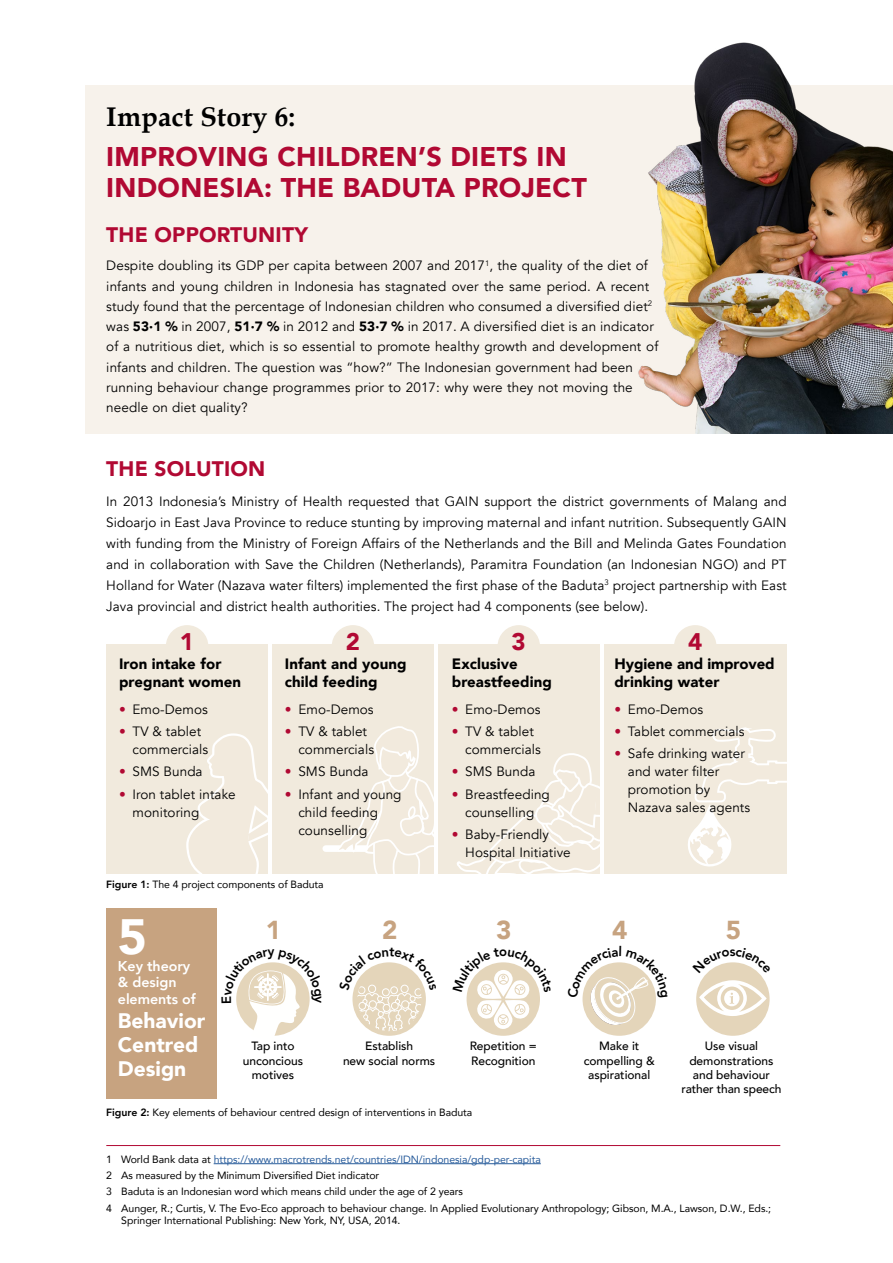
<style>
.page{position:relative;width:893px;height:1263px;background:#fff}
.page>*{position:absolute;margin:0;border:0;box-sizing:border-box;transform-origin:0 0}
.t1{font:900 49.5px "Avenir";color:#fff}
.t2{font:900 27px/31.5px "Avenir";letter-spacing:.01em;color:#b10933}
.t3{font:700 27px "Book Antiqua";letter-spacing:.01em;color:#000}
.t4{font:900 25.95px "Avenir";color:#c7a380}
.t5{font:900 24px "Avenir";color:#b10933}
.t6{font:900 21px "Avenir";letter-spacing:.01em;color:#b10933}
.t7{font:900 21px/24px "Avenir";color:#fff}
.t8{font:900 15px/18px "Avenir";letter-spacing:.005em;color:#000}
.t9{font:800 14.25px/16.5px "Avenir";letter-spacing:-.005em;color:#fff}
.t10{font:13.5px/18px "Avenir";letter-spacing:.01em;color:#000}
.t11{font:500 12px/14.2px "Avenir";letter-spacing:-.005em;color:#000;text-align:center}
.t12{font:10.5px/16.2px "Avenir";letter-spacing:-.005em;color:#000}
.s1{font-weight:900}
.s2{color:#b10933}
.s3{font-weight:800}
.s4{color:#275b9b}
</style>
<div class="page">
<div style="left:106px;top:644px;width:162px;height:229px;background:#f1eadd"></div>
<svg style="left:186px;top:733px;width:82px;height:140px"></svg>
<div style="left:272px;top:644px;width:162px;height:229px;background:#f1eadd"></div>
<div style="left:326px;top:845px;width:108px;height:7px;background:#fff"></div>
<svg style="left:339px;top:726px;width:95px;height:147px"></svg>
<div style="left:438px;top:644px;width:162px;height:229px;background:#f1eadd"></div>
<svg style="left:457px;top:753px;width:143px;height:120px"></svg>
<div style="left:604px;top:644px;width:183px;height:229px;background:#f1eadd"></div>
<svg style="left:688px;top:727px;width:99px;height:140px"></svg>
<div style="left:85px;top:85px;width:808px;height:349px;background:#f7f2eb"></div>
<img style="left:638px;top:42px;width:255px;height:392px">
<hr style="left:106px;top:1145px;width:674px;height:1px;background:#b10933">
<hr style="left:214px;top:1163px;width:327px;height:1px;background:#275b9b">
<div style="left:166px;top:625px;width:42px;height:43px;background:#f1eadd;border-radius:50%"></div>
<div style="left:332px;top:625px;width:42px;height:43px;background:#f1eadd;border-radius:50%"></div>
<div style="left:497px;top:625px;width:43px;height:43px;background:#f1eadd;border-radius:50%"></div>
<div style="left:674px;top:625px;width:42px;height:43px;background:#f1eadd;border-radius:50%"></div>
<div style="left:106px;top:908px;width:111px;height:190px;background:#c7a380"></div>
<div style="left:352px;top:962px;width:74px;height:74px;background:#e4d5ba;border-radius:50%"></div>
<div style="left:467px;top:962px;width:73px;height:74px;background:#e4d5ba;border-radius:50%"></div>
<div style="left:582px;top:962px;width:74px;height:74px;background:#e4d5ba;border-radius:50%"></div>
<div style="left:696px;top:962px;width:74px;height:74px;background:#e4d5ba;border-radius:50%"></div>
<svg style="left:699px;top:980px;width:68px;height:36px"></svg>
<svg style="left:236px;top:962px;width:74px;height:74px"></svg>
<svg style="left:352px;top:962px;width:74px;height:69px"></svg>
<svg style="left:466px;top:962px;width:74px;height:67px"></svg>
<svg style="left:582px;top:962px;width:74px;height:63px"></svg>
<svg style="left:707px;top:962px;width:52px;height:11px"></svg>
<h2 class="t3" style="left:106px;top:101px;width:191px">Impact Story 6:</h2>
<h2 class="t2" style="left:106px;top:140px;width:482px">IMPROVING CHILDREN’S DIETS IN<br>INDONESIA: THE BADUTA PROJECT</h2>
<h3 class="t6" style="left:106px;top:216px;width:203px">THE OPPORTUNITY</h3>
<p class="t10" style="left:106px;top:256px;width:554px;line-height:20.2px">Despite doubling its GDP per capita between 2007 and 2017<sup>1</sup>, the quality of the diet of infants and young children in Indonesia has stagnated over the same period. A recent study found that the percentage of Indonesian children who consumed a diversified diet<sup>2 </sup>was <span class="s1">53·1 %</span> in 2007, <span class="s1">51·7 %</span> in 2012 and <span class="s1">53·7 %</span> in 2017. A diversified diet is an indicator of a nutritious diet, which is so essential to promote healthy growth and development of infants and children. The question was “how?” The Indonesian government had been running behaviour change programmes prior to 2017: why were they not moving the needle on diet quality?</p>
<h3 class="t6" style="left:106px;top:451px;width:160px">THE SOLUTION</h3>
<p class="t10" style="left:106px;top:491px;width:682px;line-height:21px;text-align:justify">In 2013 Indonesia’s Ministry of Health requested that GAIN support the district governments of Malang and Sidoarjo in East Java Province to reduce stunting by improving maternal and infant nutrition. Subsequently GAIN with funding from the Ministry of Foreign Affairs of the Netherlands and the Bill and Melinda Gates Foundation and in collaboration with Save the Children (Netherlands), Paramitra Foundation (an Indonesian NGO) and PT Holland for Water (Nazava water filters) implemented the first phase of the Baduta<sup>3</sup> project partnership with East Java provincial and district health authorities. The project had 4 components (see below).</p>
<h3 class="t5" style="left:180px;top:621px;width:16px">1</h3>
<h3 class="t5" style="left:346px;top:621px;width:16px">2</h3>
<h3 class="t5" style="left:512px;top:621px;width:16px">3</h3>
<h3 class="t5" style="left:688px;top:621px;width:16px">4</h3>
<p class="t8" style="left:285px;top:655px;width:123px">Infant and young child feeding</p>
<p class="t10" style="left:285px;top:700px;width:90px"><span class="s2">•</span> Emo-Demos</p>
<p class="t10" style="left:298px;top:723px;width:77px;text-indent:-14px"><span class="s2">•</span> TV &amp; tablet commercials</p>
<p class="t10" style="left:285px;top:763px;width:85px"><span class="s2">•</span> SMS Bunda</p>
<p class="t10" style="left:298px;top:785px;width:105px;text-indent:-14px"><span class="s2">•</span> Infant and young child feeding counselling</p>
<p class="t8" style="left:119px;top:655px;width:124px">Iron intake for pregnant women</p>
<p class="t10" style="left:119px;top:700px;width:90px"><span class="s2">•</span> Emo-Demos</p>
<p class="t10" style="left:133px;top:723px;width:77px;text-indent:-14px"><span class="s2">•</span> TV &amp; tablet commercials</p>
<p class="t10" style="left:119px;top:763px;width:85px"><span class="s2">•</span> SMS Bunda</p>
<p class="t10" style="left:133px;top:785px;width:105px;text-indent:-14px"><span class="s2">•</span> Iron tablet intake monitoring</p>
<p class="t8" style="left:452px;top:655px;width:102px">Exclusive breastfeeding</p>
<p class="t10" style="left:452px;top:700px;width:90px"><span class="s2">•</span> Emo-Demos</p>
<p class="t10" style="left:465px;top:723px;width:77px;text-indent:-14px"><span class="s2">•</span> TV &amp; tablet commercials</p>
<p class="t10" style="left:452px;top:763px;width:85px"><span class="s2">•</span> SMS Bunda</p>
<p class="t10" style="left:452px;top:785px;width:100px;text-align:center"><span class="s2">•</span> Breastfeeding counselling</p>
<p class="t10" style="left:465px;top:825px;width:107px;text-indent:-14px"><span class="s2">•</span> Baby-Friendly<br>Hospital Initiative</p>
<p class="t8" style="left:614px;top:655px;width:162px">Hygiene and improved drinking water</p>
<p class="t10" style="left:614px;top:700px;width:90px"><span class="s2">•</span> Emo-Demos</p>
<p class="t10" style="left:614px;top:723px;width:132px"><span class="s2">•</span> Tablet commercials</p>
<p class="t10" style="left:628px;top:745px;width:124px;text-indent:-14px"><span class="s2">•</span> Safe drinking water and water filter promotion by<br>Nazava sales agents</p>
<p class="t12" style="left:106px;top:876px;width:219px"><span class="s3">Figure 1:</span> The 4 project components of Baduta</p>
<h1 class="t1" style="left:118px;top:895px;width:31px">5</h1>
<p class="t9" style="left:118px;top:958px;width:79px">Key theory &amp; design elements of</p>
<h3 class="t7" style="left:118px;top:1008px;width:89px">Behavior<br>Centred<br>Design</h3>
<h3 class="t4" style="left:266px;top:908px;width:17px">1</h3>
<p class="t11" style="left:243px;top:1038px;width:62px">Tap into unconcious motives</p>
<h3 class="t4" style="left:382px;top:908px;width:17px">2</h3>
<h3 class="t4" style="left:496px;top:908px;width:17px">3</h3>
<p class="t11" style="left:343px;top:1038px;width:94px">Establish<br>new social norms</p>
<p class="t11" style="left:470px;top:1038px;width:69px;text-align:left">Repetition =<br>Recognition</p>
<h3 class="t4" style="left:612px;top:908px;width:17px">4</h3>
<h3 class="t4" style="left:726px;top:908px;width:17px">5</h3>
<p class="t11" style="left:584px;top:1038px;width:73px">Make it compelling &amp; aspirational</p>
<p class="t11" style="left:681px;top:1038px;width:101px">Use visual demonstrations and behaviour rather than speech</p>
<p class="t12" style="left:106px;top:1104px;width:368px"><span class="s3">Figure 2:</span> Key elements of behaviour centred design of interventions in Baduta</p>
<p class="t12" style="left:106px;top:1151px;width:666px">1 World Bank data at <span class="s4">https://www.macrotrends.net/countries/IDN/indonesia/gdp-per-capita<br></span>2 As measured by the Minimum Diversified Diet indicator<br>3 Baduta is an Indonesian word which means child under the age of 2 years<br>4 Aunger, R.; Curtis, V. The Evo-Eco approach to behaviour change. In Applied Evolutionary Anthropology; Gibson, M.A., Lawson, D.W., Eds.;</p>
<p class="t12" style="left:121px;top:1211px;width:281px">Springer International Publishing: New York, NY, USA, 2014.</p>
</div>
